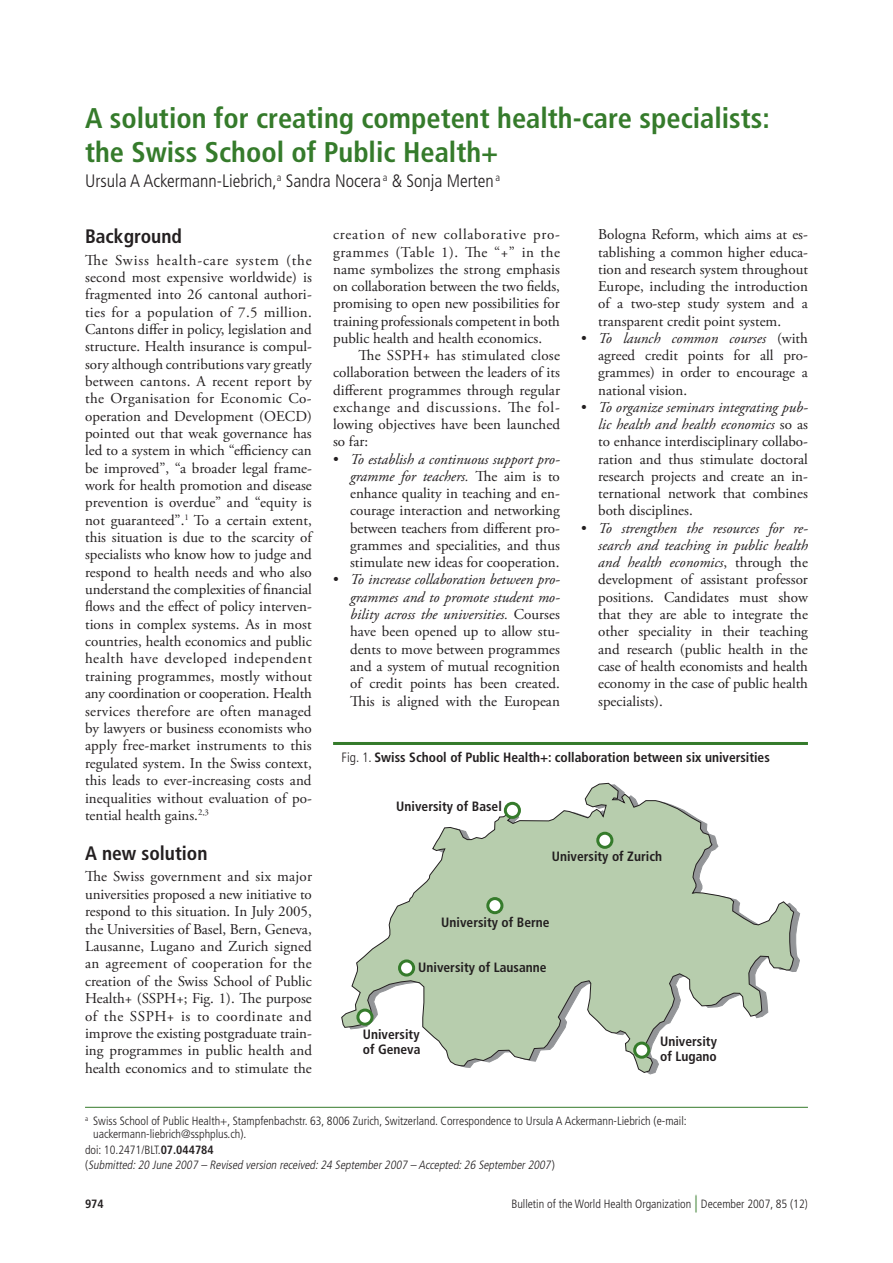
<style>
.page{position:relative;width:893px;height:1263px;background:#fff}
.page>*{position:absolute;margin:0;border:0;box-sizing:border-box;transform-origin:0 0}
.t1{font:700 condensed 28.5px/34px "Frutiger LT Std";color:#357b2b}
.t2{font:700 condensed 19.5px "Frutiger LT Std";color:#231f20}
.t3{font:300 condensed 18px "Frutiger LT Std";color:#231f20}
.t4{font:15px/17.4px "Adobe Garamond Pro";color:#231f20;text-align:justify}
.t5{font:700 condensed 13.5px/15px "Frutiger LT Std";color:#231f20}
.t6{font:300 condensed 12px/13.5px "Frutiger LT Std";color:#231f20}
.t7{font:italic 300 condensed 12px/15.6px "Frutiger LT Std";color:#231f20}
.t8{font:700 condensed 12px "Frutiger LT Std";color:#231f20}
.s1{font-style:italic}
.s2{font-weight:300}
.s3{font-style:normal}
.s4{font-weight:700;font-style:normal}
.s5{font-size:18px;color:#357b2b}
</style>
<div class="page">
<hr style="left:85px;top:1107px;width:723px;height:1px;background:#357b2b">
<hr style="left:333px;top:742px;width:475px;height:3px;background:#357b2b">
<svg style="left:341px;top:782px;width:453px;height:291px"></svg>
<div style="left:505px;top:803px;width:14px;height:14px;background:#fff;border-radius:50%"></div>
<div style="left:504px;top:802px;width:17px;height:17px;border:3px solid #357b2b;border-radius:50%"></div>
<div style="left:598px;top:833px;width:14px;height:14px;background:#fff;border-radius:50%"></div>
<div style="left:596px;top:832px;width:17px;height:17px;border:3px solid #357b2b;border-radius:50%"></div>
<div style="left:488px;top:898px;width:14px;height:15px;background:#fff;border-radius:50%"></div>
<div style="left:486px;top:897px;width:17px;height:17px;border:3px solid #357b2b;border-radius:50%"></div>
<div style="left:400px;top:961px;width:14px;height:14px;background:#fff;border-radius:50%"></div>
<div style="left:398px;top:959px;width:17px;height:17px;border:3px solid #357b2b;border-radius:50%"></div>
<svg style="left:358px;top:1010px;width:14px;height:14px"></svg>
<div style="left:356px;top:1008px;width:18px;height:18px;border:3px solid #357b2b;border-radius:50%"></div>
<div style="left:635px;top:1043px;width:14px;height:14px;background:#fff;border-radius:50%"></div>
<div style="left:633px;top:1041px;width:17px;height:18px;border:3px solid #357b2b;border-radius:50%"></div>
<h1 class="t1" style="left:85px;top:101px;width:686px">A solution for creating competent health-care specialists: the Swiss School of Public Health+</h1>
<p class="t3" style="left:85px;top:171px;width:417px">Ursula A Ackermann-Liebrich,<sup>a</sup> Sandra Nocera <sup>a</sup> &amp; Sonja Merten <sup>a</sup></p>
<h2 class="t2" style="left:85px;top:225px;width:98px">Background</h2>
<p class="t4" style="left:85px;top:252px;width:228px">The Swiss health-care system (the second most expensive worldwide) is fragmented into 26 cantonal authori&shy;ties for a population of 7.5 million.<br>Cantons differ in policy, legislation and structure. Health insurance is compul&shy;sory although contributions vary greatly between cantons. A recent report by the Organisation for Economic Co&shy;operation and Development (OECD) pointed out that weak governance has led to a system in which “efficiency can be improved”, “a broader legal frame&shy;work for health promotion and disease prevention is overdue” and “equity is not guaranteed”.<sup>1</sup> To a certain extent, this situation is due to the scarcity of specialists who know how to judge and respond to health needs and who also understand the complexities of financial flows and the effect of policy interven&shy;tions in complex systems. As in most countries, health economics and public health have developed independent training programmes, mostly without any coordination or cooperation. Health services therefore are often managed by lawyers or business economists who apply free-market instruments to this regulated system. In the Swiss context, this leads to ever-increasing costs and inequalities without evaluation of po&shy;tential health gains.<sup>2,3</sup></p>
<h2 class="t2" style="left:85px;top:841px;width:124px">A new solution</h2>
<p class="t4" style="left:85px;top:868px;width:228px">The Swiss government and six major universities proposed a new initiative to respond to this situation. In July 2005, the Universities of Basel, Bern, Geneva, Lausanne, Lugano and Zurich signed an agreement of cooperation for the creation of the Swiss School of Public Health+ (SSPH+; Fig. 1). The purpose of the SSPH+ is to coordinate and improve the existing postgraduate train&shy;ing programmes in public health and health economics and to stimulate the</p>
<p class="t4" style="left:333px;top:226px;width:228px">creation of new collaborative pro&shy;grammes (Table 1). The “+” in the name symbolizes the strong emphasis on collaboration between the two fields, promising to open new possibilities for training professionals competent in both public health and health economics.</p>
<p class="t4" style="left:333px;top:347px;width:228px;text-indent:26px">The SSPH+ has stimulated close collaboration between the leaders of its different programmes through regular exchange and discussions. The fol&shy;lowing objectives have been launched so far:</p>
<p class="t4" style="left:350px;top:451px;width:211px"><span class="s1">To establish a continuous support pro&shy;gramme for teachers.</span> The aim is to enhance quality in teaching and en&shy;courage interaction and networking between teachers from different pro&shy;grammes and specialities, and thus stimulate new ideas for cooperation.</p>
<p class="t4" style="left:350px;top:571px;width:211px"><span class="s1">To increase collaboration between pro&shy;grammes and to promote student mo&shy;bility across the universities.</span> Courses have been opened up to allow stu&shy;dents to move between programmes and a system of mutual recognition of credit points has been created.<br>This is aligned with the European</p>
<p class="t4" style="left:598px;top:226px;width:211px;text-align:left">Bologna Reform, which aims at es&shy;tablishing a common higher educa&shy;tion and research system throughout<br>Europe, including the introduction of a two-step study system and a transparent credit point system.<br><span class="s1">To launch common courses</span> (with agreed credit points for all pro&shy;grammes) in order to encourage a national vision.</p>
<p class="t4" style="left:598px;top:399px;width:211px"><span class="s1">To organize seminars integrating pub&shy;lic health and health economics</span> so as to enhance interdisciplinary collabo&shy;ration and thus stimulate doctoral research projects and create an in&shy;ternational network that combines both disciplines.</p>
<p class="t4" style="left:598px;top:520px;width:211px"><span class="s1">To strengthen the resources for re&shy;search and teaching in public health and health economics</span>, through the development of assistant professor positions. Candidates must show that they are able to integrate the other speciality in their teaching and research (public health in the case of health economists and health economy in the case of public health specialists).</p>
<p class="t5" style="left:342px;top:750px;width:430px"><span class="s2">Fig. 1.</span> Swiss School of Public Health+: collaboration between six universities</p>
<p class="t5" style="left:396px;top:799px;width:107px">University of Basel</p>
<p class="t5" style="left:552px;top:849px;width:112px">University of Zurich</p>
<p class="t5" style="left:441px;top:915px;width:110px">University of Berne</p>
<p class="t5" style="left:418px;top:960px;width:130px">University of Lausanne</p>
<p class="t5" style="left:363px;top:1027px;width:59px">University of Geneva</p>
<p class="t5" style="left:660px;top:1033px;width:58px">University of Lugano</p>
<p class="t6" style="left:93px;top:1114px;width:595px;text-indent:-8px"><sup>a</sup> Swiss School of Public Health+, Stampfenbachstr. 63, 8006 Zurich, Switzerland. Correspondence to Ursula A Ackermann-Liebrich (e-mail: uackermann-liebrich@ssphplus.ch).</p>
<p class="t7" style="left:85px;top:1142px;width:471px"><span class="s3">doi: 10.2471/BLT.</span><span class="s4">07.044784<br></span><span class="s3">(</span> Submitted:20 June 2007 – Revised version received:24 September2007 – Accepted:26 September2007<span class="s3">)</span></p>
<p class="t8" style="left:85px;top:1197px;width:20px">974</p>
<p class="t6" style="left:511px;top:1197px;width:298px">Bulletin of the World Health Organization <span class="s5">|</span> December 2007, 85 (12)</p>
</div>
